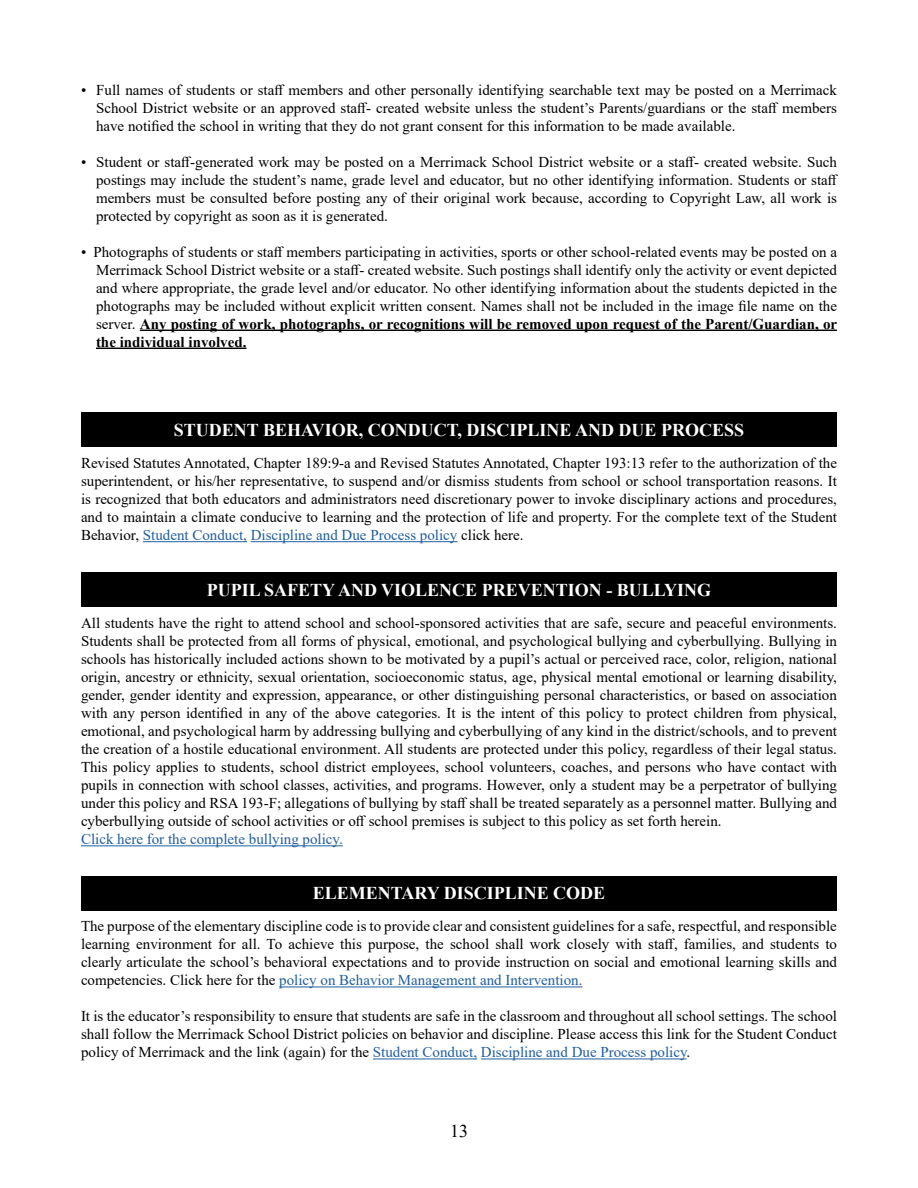
<style>
.page{position:relative;width:918px;height:1188px;background:#fff}
.page>*{position:absolute;margin:0;border:0;box-sizing:border-box;transform-origin:0 0}
.t1{font:700 18px "Times New Roman";color:#fff}
.t2{font:18px "Times New Roman";color:#000}
.t3{font:15px/18px "Times New Roman";color:#000;text-align:justify}
.t4{font:15px "Times New Roman";color:#215e9e}
.s1{font-weight:700}
.s2{color:#215e9e}
</style>
<div class="page">
<hr style="left:140px;top:330px;width:697px;height:1px;background:#000">
<hr style="left:96px;top:348px;width:150px;height:1px;background:#000">
<div style="left:81px;top:413px;width:756px;height:34px;background:#000"></div>
<hr style="left:143px;top:541px;width:104px;height:1px;background:#215e9e">
<hr style="left:251px;top:541px;width:206px;height:1px;background:#215e9e">
<div style="left:81px;top:573px;width:756px;height:34px;background:#000"></div>
<hr style="left:81px;top:845px;width:262px;height:1px;background:#215e9e">
<div style="left:81px;top:876px;width:756px;height:34px;background:#000"></div>
<hr style="left:279px;top:987px;width:303px;height:1px;background:#215e9e">
<hr style="left:373px;top:1059px;width:104px;height:1px;background:#215e9e">
<hr style="left:481px;top:1059px;width:206px;height:1px;background:#215e9e">
<p class="t3" style="left:96px;top:80px;width:743px;text-indent:-15px">• Full names of students or staff members and other personally identifying searchable text may be posted on a Merrimack School District website or an approved staff- created website unless the student’s Parents/guardians or the staff members have notified the school in writing that they do not grant consent for this information to be made available.</p>
<p class="t3" style="left:96px;top:152px;width:744px;text-indent:-15px">• Student or staff-generated work may be posted on a Merrimack School District website or a staff- created website. Such postings may include the student’s name, grade level and educator, but no other identifying information. Students or staff members must be consulted before posting any of their original work because, according to Copyright Law, all work is protected by copyright as soon as it is generated.</p>
<p class="t3" style="left:96px;top:242px;width:743px;text-indent:-15px">• Photographs of students or staff members participating in activities, sports or other school-related events may be posted on a Merrimack School District website or a staff- created website. Such postings shall identify only the activity or event depicted and where appropriate, the grade level and/or educator. No other identifying information about the students depicted in the photographs may be included without explicit written consent. Names shall not be included in the image file name on the server. <span class="s1">Any posting of work, photographs, or recognitions will be removed upon request of the Parent/Guardian, or the individual involved.</span></p>
<p class="t1" style="left:174px;top:417px;width:572px">STUDENT BEHAVIOR, CONDUCT, DISCIPLINE AND DUE PROCESS</p>
<p class="t3" style="left:81px;top:454px;width:758px">Revised Statutes Annotated, Chapter 189:9-a and Revised Statutes Annotated, Chapter 193:13 refer to the authorization of the superintendent, or his/her representative, to suspend and/or dismiss students from school or school transportation reasons. It is recognized that both educators and administrators need discretionary power to invoke disciplinary actions and procedures, and to maintain a climate conducive to learning and the protection of life and property. For the complete text of the Student Behavior, <span class="s2">Student Conduct, Discipline and Due Process policy</span> click here.</p>
<p class="t1" style="left:207px;top:577px;width:506px">PUPIL SAFETY AND VIOLENCE PREVENTION - BULLYING</p>
<p class="t3" style="left:81px;top:614px;width:758px">All students have the right to attend school and school-sponsored activities that are safe, secure and peaceful environments.<br>Students shall be protected from all forms of physical, emotional, and psychological bullying and cyberbullying. Bullying in schools has historically included actions shown to be motivated by a pupil’s actual or perceived race, color, religion, national origin, ancestry or ethnicity, sexual orientation, socioeconomic status, age, physical mental emotional or learning disability, gender, gender identity and expression, appearance, or other distinguishing personal characteristics, or based on association with any person identified in any of the above categories. It is the intent of this policy to protect children from physical, emotional, and psychological harm by addressing bullying and cyberbullying of any kind in the district/schools, and to prevent the creation of a hostile educational environment. All students are protected under this policy, regardless of their legal status.<br>This policy applies to students, school district employees, school volunteers, coaches, and persons who have contact with pupils in connection with school classes, activities, and programs. However, only a student may be a perpetrator of bullying under this policy and RSA 193-F; allegations of bullying by staff shall be treated separately as a personnel matter. Bullying and cyberbullying outside of school activities or off school premises is subject to this policy as set forth herein.</p>
<p class="t4" style="left:81px;top:829px;width:263px">Click here for the complete bullying policy.</p>
<p class="t1" style="left:313px;top:880px;width:294px">ELEMENTARY DISCIPLINE CODE</p>
<p class="t3" style="left:81px;top:917px;width:758px">The purpose of the elementary discipline code is to provide clear and consistent guidelines for a safe, respectful, and responsible learning environment for all. To achieve this purpose, the school shall work closely with staff, families, and students to clearly articulate the school’s behavioral expectations and to provide instruction on social and emotional learning skills and competencies. Click here for the <span class="s2">policy on Behavior Management and Intervention.</span></p>
<p class="t3" style="left:81px;top:1007px;width:758px">It is the educator’s responsibility to ensure that students are safe in the classroom and throughout all school settings. The school shall follow the Merrimack School District policies on behavior and discipline. Please access this link for the Student Conduct policy of Merrimack and the link (again) for the <span class="s2">Student Conduct, Discipline and Due Process policy</span>.</p>
<p class="t2" style="left:450px;top:1119px;width:19px">13</p>
</div>
